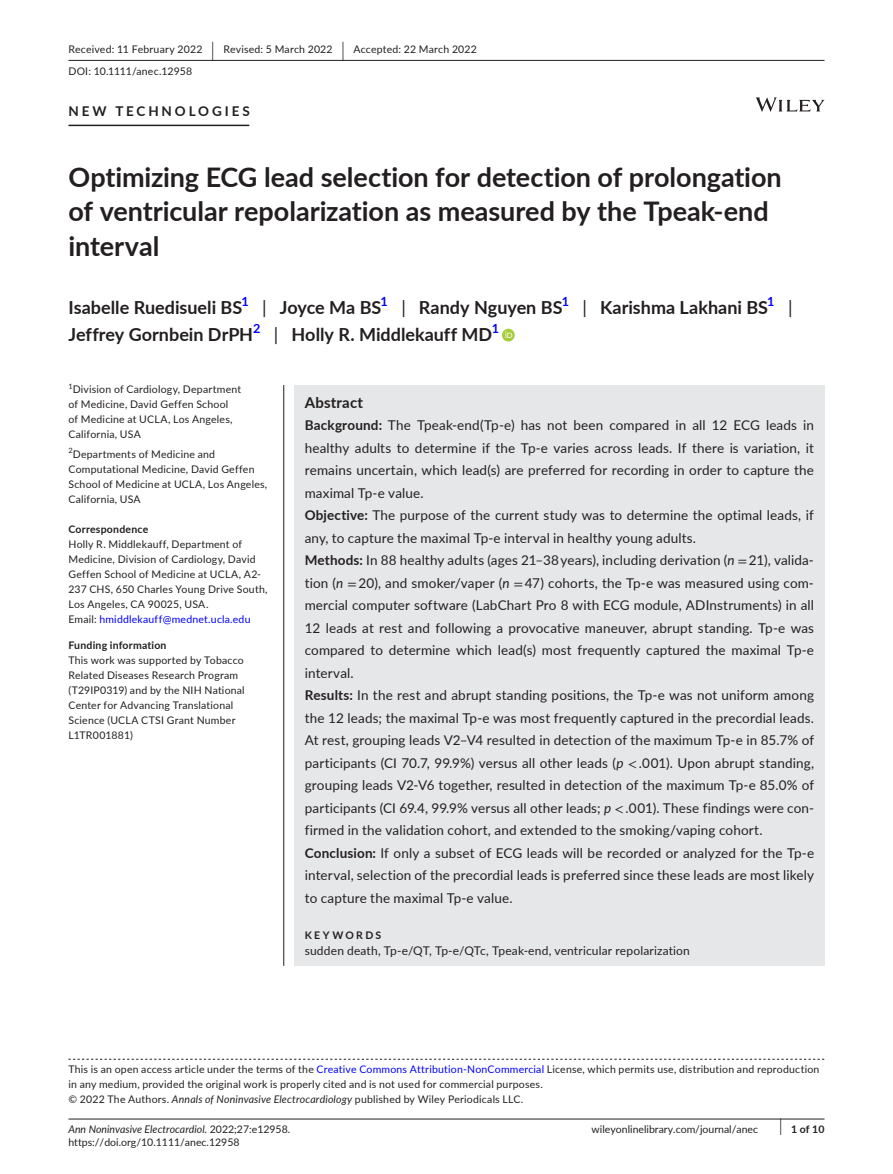
<style>
.page{position:relative;width:893px;height:1174px;background:#fff}
.page>*{position:absolute;margin:0;border:0;box-sizing:border-box;transform-origin:0 0}
.t1{font:700 27px/34.5px "Lato";letter-spacing:-.005em;color:#231f20}
.t2{font:700 18px "Lato";color:#231f20}
.t3{font:18px "Lato";color:#231f20}
.t4{font:700 15px "Lato";letter-spacing:.015em;color:#231f20}
.t5{font:13.5px/22.5px "Lato";letter-spacing:.01em;color:#231f20}
.t6{font:700 13.5px "Lato";letter-spacing:.21em;color:#231f20}
.t7{font:700 12.6px "Lato";color:#00f}
.t8{font:12px "Lato";letter-spacing:.015em;color:#231f20}
.t9{font:10.5px/15px "Lato";letter-spacing:.02em;color:#231f20}
.t10{font:10.5px "Lato";color:#231f20}
.t11{font:italic 10.5px "Lato";color:#231f20}
.t12{font:700 10.5px "Lato";letter-spacing:.02em;color:#231f20}
.t13{font:700 10.5px "Lato";letter-spacing:.22em;color:#231f20}
.t14{font:7.35px "Lato";color:#231f20}
.s1{font-size:19.65px}
.s2{font-weight:400}
.s3{color:#00f}
.s4{font-weight:700}
.s5{font-style:italic}
.s6{font-family:"STIX"}
.s7{font-style:normal}
.s8{font-weight:400;font-size:17.4px}
</style>
<div class="page">
<hr style="left:68px;top:1118px;width:756px;height:1px;background:#231f20">
<svg style="left:756px;top:97px;width:68px;height:15px"></svg>
<hr style="left:68px;top:60px;width:756px;height:1px;background:#231f20">
<hr style="left:68px;top:125px;width:181px;height:1px;background:#231f20">
<div style="left:502px;top:329px;width:13px;height:12px;background:#a5cd39;border-radius:50%"></div>
<svg style="left:505px;top:331px;width:7px;height:7px"></svg>
<div style="left:294px;top:385px;width:530px;height:580px;background:#e6e7e9"></div>
<hr style="left:283px;top:385px;width:1px;height:580px;background:#231f20">
<svg style="left:68px;top:1058px;width:756px;height:1px"></svg>
<p class="t9" style="left:68px;top:38px;width:410px;line-height:21.8px">Received: 11 February 2022 <span class="s1">|</span> Revised: 5 March 2022 <span class="s1">|</span> Accepted: 22 March 2022<br>DOI: 10.1111/anec.12958</p>
<p class="t6" style="left:68px;top:101px;width:183px">NEW TECHNOLOGIES</p>
<h1 class="t1" style="left:68px;top:159px;width:715px">Optimizing ECG lead selection for detection of prolongation of ventricular repolarization as measured by the Tpeak-end interval</h1>
<h2 class="t2" style="left:68px;top:295px;width:175px">Isabelle Ruedisueli BS</h2>
<p class="t7" style="left:241px;top:292px;width:9px">1</p>
<h2 class="t2" style="left:262px;top:295px;width:121px"><span class="s2">|</span> Joyce Ma BS</h2>
<p class="t7" style="left:381px;top:292px;width:9px">1</p>
<h2 class="t2" style="left:401px;top:295px;width:163px"><span class="s2">|</span> Randy Nguyen BS</h2>
<p class="t7" style="left:562px;top:292px;width:9px">1</p>
<h2 class="t2" style="left:582px;top:295px;width:187px"><span class="s2">|</span> Karishma Lakhani BS</h2>
<p class="t7" style="left:767px;top:292px;width:9px">1</p>
<h2 class="t3" style="left:788px;top:295px;width:6px">|</h2>
<h2 class="t2" style="left:68px;top:322px;width:186px">Jeffrey Gornbein DrPH</h2>
<p class="t7" style="left:253px;top:319px;width:9px">2</p>
<h2 class="t2" style="left:274px;top:322px;width:220px"><span class="s2">|</span> Holly R. Middlekauff MD</h2>
<p class="t7" style="left:492px;top:319px;width:9px">1</p>
<p class="t14" style="left:68px;top:381px;width:6px">1</p>
<p class="t9" style="left:68px;top:382px;width:174px;text-indent:4px">Division of Cardiology, Department of Medicine, David Geffen School<br>of Medicine at UCLA, Los Angeles,<br>California, USA</p>
<p class="t9" style="left:68px;top:446px;width:200px"><sup>2</sup>Departments of Medicine and<br>Computational Medicine, David Geffen<br>School of Medicine at UCLA, Los Angeles,<br>California, USA</p>
<p class="t12" style="left:68px;top:521px;width:81px">Correspondence</p>
<p class="t9" style="left:68px;top:536px;width:201px">Holly R. Middlekauff, Department of Medicine, Division of Cardiology, David Geffen School of Medicine at UCLA, A2- 237 CHS, 650 Charles Young Drive South, Los Angeles, CA 90025, USA.<br>Email: <span class="s3">hmiddlekauff@mednet.ucla.edu</span></p>
<p class="t12" style="left:68px;top:637px;width:100px">Funding information</p>
<p class="t9" style="left:68px;top:652px;width:178px">This work was supported by Tobacco<br>Related Diseases Research Program (T29IP0319) and by the NIH National<br>Center for Advancing Translational<br>Science (UCLA CTSI Grant Number<br>L1TR001881)</p>
<p class="t4" style="left:305px;top:391px;width:60px">Abstract</p>
<p class="t5" style="left:305px;top:413px;width:511px"><span class="s4">Background:</span> The Tpeak-end(Tp-e) has not been compared in all 12 ECG leads in healthy adults to determine if the Tp-e varies across leads. If there is variation, it remains uncertain, which lead(s) are preferred for recording in order to capture the maximal Tp-e value.<br><span class="s4">Objective:</span> The purpose of the current study was to determine the optimal leads, if any, to capture the maximal Tp-e interval in healthy young adults.<br><span class="s4">Methods:</span> In 88 healthy adults (ages 21–38 years), including derivation (<span class="s5">n</span> <span class="s6">=</span> 21), valida&shy;tion (<span class="s5">n</span> <span class="s6">=</span> 20), and smoker/vaper (<span class="s5">n</span> <span class="s6">=</span> 47) cohorts, the Tp-e was measured using com&shy;mercial computer software (LabChart Pro 8 with ECG module, ADInstruments) in all 12 leads at rest and following a provocative maneuver, abrupt standing. Tp-e was compared to determine which lead(s) most frequently captured the maximal Tp-e interval.<br><span class="s4">Results:</span> In the rest and abrupt standing positions, the Tp-e was not uniform among the 12 leads; the maximal Tp-e was most frequently captured in the precordial leads.<br>At rest, grouping leads V2–V4 resulted in detection of the maximum Tp-e in 85.7% of participants (CI 70.7, 99.9%) versus all other leads (<span class="s5">p</span> <span class="s6">&lt;</span> .001). Upon abrupt standing, grouping leads V2-V6 together, resulted in detection of the maximum Tp-e 85.0% of participants (CI 69.4, 99.9% versus all other leads; <span class="s5">p</span> <span class="s6">&lt;</span> .001). These findings were con&shy;firmed in the validation cohort, and extended to the smoking/vaping cohort.<br><span class="s4">Conclusion:</span> If only a subset of ECG leads will be recorded or analyzed for the Tp-e interval, selection of the precordial leads is preferred since these leads are most likely to capture the maximal Tp-e value.</p>
<p class="t13" style="left:305px;top:927px;width:78px">KEYWORDS</p>
<p class="t8" style="left:305px;top:942px;width:387px">sudden death, Tp-e/QT, Tp-e/QTc, Tpeak-end, ventricular repolarization</p>
<p class="t9" style="left:68px;top:1061px;width:752px">This is an open access article under the terms of the <span class="s3">Creative Commons Attribution-NonCommercial</span> License, which permits use, distribution and reproduction in any medium, provided the original work is properly cited and is not used for commercial purposes.<br>© 2022 The Authors. <span class="s5">Annals of Noninvasive Electrocardiology</span> published by Wiley Periodicals LLC.</p>
<p class="t11" style="left:68px;top:1121px;width:223px">Ann Noninvasive Electrocardiol. <span class="s7">2022;27:e12958.</span></p>
<p class="t12" style="left:779px;top:1121px;width:46px"><span class="s8">|</span> 1 of 10</p>
<p class="t10" style="left:68px;top:1135px;width:173px">https://doi.org/10.1111/anec.12958</p>
<p class="t10" style="left:592px;top:1121px;width:168px">wileyonlinelibrary.com/journal/anec</p>
</div>
